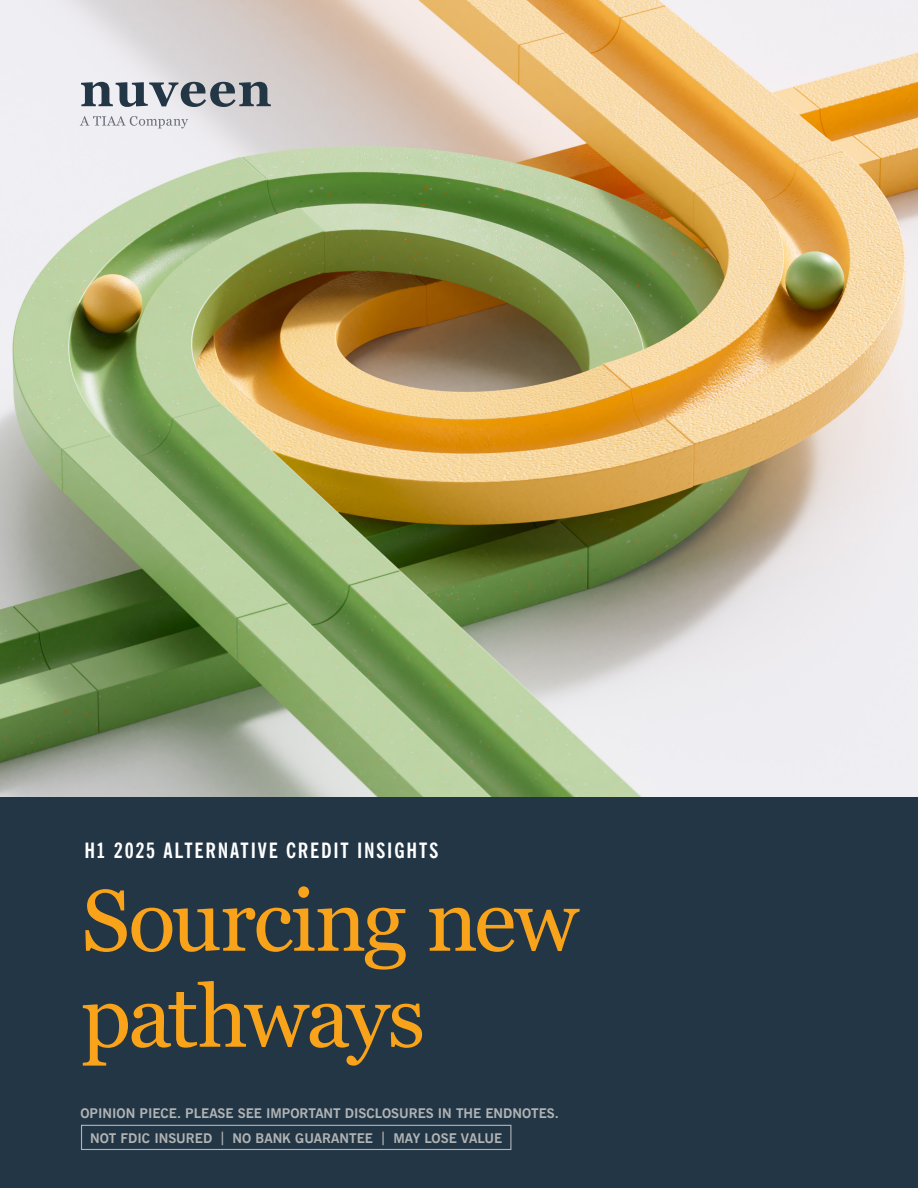
<style>
.page{position:relative;width:918px;height:1188px;background:#fff}
.page>*{position:absolute;margin:0;border:0;box-sizing:border-box;transform-origin:0 0}
.t1{font:87px/96px "Georgia";letter-spacing:-.025em;color:#f9a31b}
.Title_page-viewpoints{font:700 condensed 21px "News Gothic BT";letter-spacing:.085em;color:#fff}
.Use_disclosure{font:700 13.5px "News Gothic BT";color:#b1b4b5}
.Not_No_May_Bank_disclosure__Border{font:700 13.5px "News Gothic BT";color:#b1b4b5}
</style>
<div class="page">
<img style="left:0;top:0;width:918px;height:797px">
<svg style="left:81px;top:82px;width:190px;height:25px;background:#889099"></svg>
<svg style="left:80px;top:116px;width:108px;height:12px"></svg>
<div style="left:0;top:797px;width:918px;height:391px;background:#233645"></div>
<div style="left:81px;top:1125px;width:430px;height:25px;border:1px solid #b1b4b5"></div>
<p class="Title_page-viewpoints" style="left:84px;top:838px;width:356px">H1 2025 ALTERNATIVE CREDIT INSIGHTS</p>
<p class="t1" style="left:81px;top:869px;width:498px">Sourcing new pathways</p>
<p class="Use_disclosure" style="left:80px;top:1105px;width:480px">OPINION PIECE. PLEASE SEE IMPORTANT DISCLOSURES IN THE ENDNOTES.</p>
<p class="Not_No_May_Bank_disclosure__Border" style="left:90px;top:1130px;width:414px">NOT FDIC INSURED | NO BANK GUARANTEE | MAY LOSE VALUE</p>
</div>
